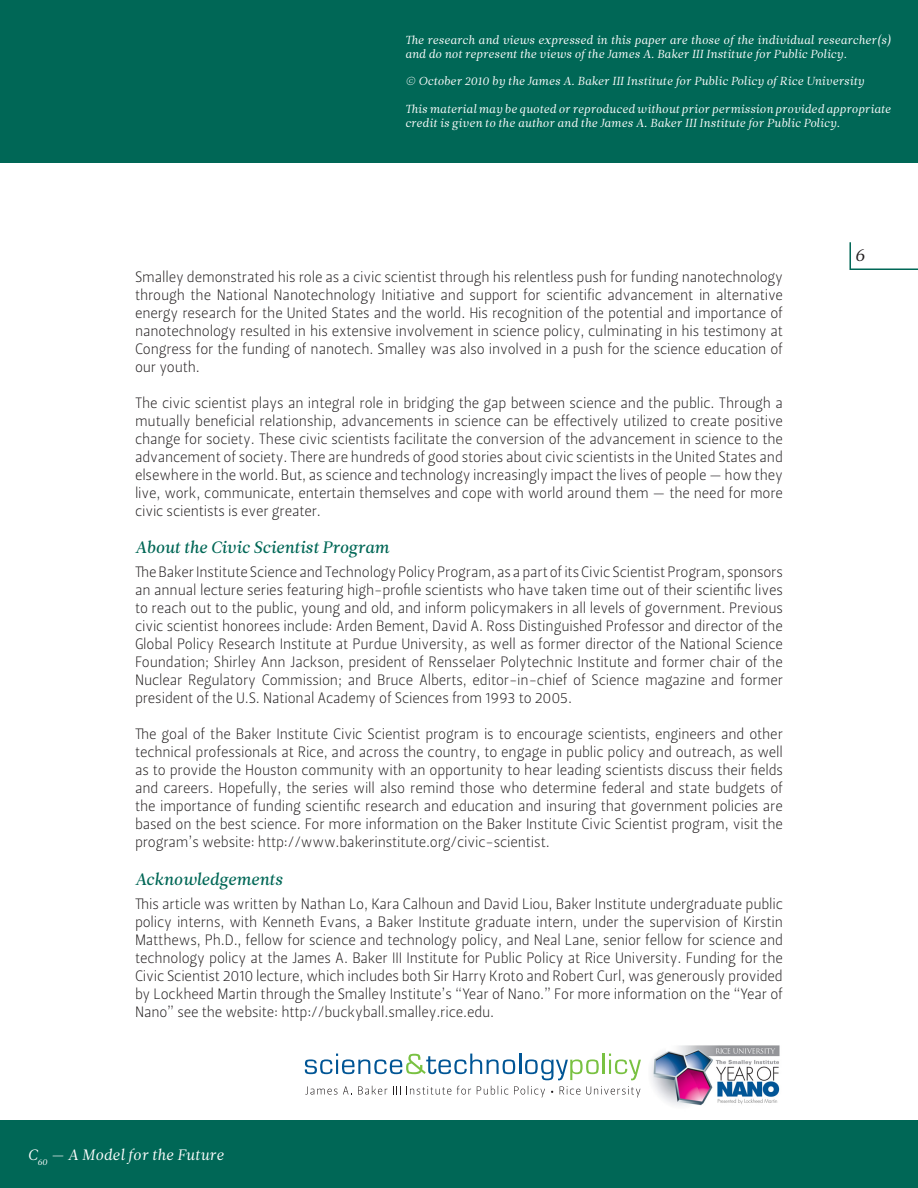
<style>
.page{position:relative;width:918px;height:1188px;background:#fff}
.page>*{position:absolute;margin:0;border:0;box-sizing:border-box;transform-origin:0 0}
.t1{font:18px "Leitura News Italic 1";color:#231f20}
.t2{font:16.5px "Leitura News Italic 2";letter-spacing:-.01em;color:#006756}
.t3{font:15px/18px "Leitura Sans Grot 1";letter-spacing:-.01em;color:#231f20;text-align:justify}
.t4{font:15px "Leitura News Italic 1";color:#fff}
.t5{font:11.7px/14px "Leitura News Italic 1";color:#fff}
.s1{font-family:"Leitura News Italic 2"}
</style>
<div class="page">
<hr style="left:850px;top:268px;width:68px;height:2px;background:#006756">
<hr style="left:849px;top:242px;width:2px;height:28px;background:#006756">
<div style="left:0;top:0;width:918px;height:162px;background:#006756"></div>
<div style="left:0;top:1120px;width:918px;height:68px;background:#006756"></div>
<svg style="left:305px;top:1086px;width:32px;height:9px"></svg>
<svg style="left:343px;top:1086px;width:9px;height:8px"></svg>
<svg style="left:358px;top:1086px;width:29px;height:9px"></svg>
<svg style="left:393px;top:1086px;width:8px;height:8px"></svg>
<svg style="left:410px;top:1086px;width:61px;height:9px"></svg>
<svg style="left:477px;top:1086px;width:31px;height:9px"></svg>
<svg style="left:514px;top:1086px;width:31px;height:11px"></svg>
<svg style="left:560px;top:1086px;width:80px;height:11px"></svg>
<svg style="left:305px;top:1054px;width:210px;height:20px"></svg>
<hr style="left:519px;top:1054px;width:2px;height:20px;background:#005595">
<svg style="left:525px;top:1059px;width:74px;height:21px"></svg>
<hr style="left:603px;top:1054px;width:2px;height:20px;background:#79c142">
<svg style="left:609px;top:1054px;width:32px;height:26px"></svg>
<img style="left:651px;top:1045px;width:129px;height:61px">
<p class="t5" style="left:405px;top:33px;width:488px">The research and views expressed in this paper are those of the individual researcher(s) and do not represent the views of the James A. Baker III Institute for Public Policy.</p>
<p class="t5" style="left:405px;top:75px;width:461px">© October 2010 by the James A. Baker III Institute for Public Policy of Rice University</p>
<p class="t5" style="left:405px;top:103px;width:487px">This material may be quoted or reproduced without prior permission provided appropriate credit is given to the author and the James A. Baker III Institute for Public Policy.</p>
<p class="t3" style="left:135px;top:268px;width:650px">Smalley demonstrated his role as a civic scientist through his relentless push for funding nanotechnology through the National Nanotechnology Initiative and support for scientific advancement in alternative energy research for the United States and the world. His recognition of the potential and importance of nanotechnology resulted in his extensive involvement in science policy, culminating in his testimony at Congress for the funding of nanotech. Smalley was also involved in a push for the science education of our youth.</p>
<p class="t3" style="left:135px;top:394px;width:650px">The civic scientist plays an integral role in bridging the gap between science and the public. Through a mutually beneficial relationship, advancements in science can be effectively utilized to create positive change for society. These civic scientists facilitate the conversion of the advancement in science to the advancement of society. There are hundreds of good stories about civic scientists in the United States and elsewhere in the world. But, as science and technology increasingly impact the lives of people — how they live, work, communicate, entertain themselves and cope with world around them — the need for more civic scientists is ever greater.</p>
<p class="t2" style="left:135px;top:538px;width:255px">About the Civic Scientist Program</p>
<p class="t3" style="left:135px;top:563px;width:650px">The Baker Institute Science and Technology Policy Program, as a part of its Civic Scientist Program, sponsors an annual lecture series featuring high-profile scientists who have taken time out of their scientific lives to reach out to the public, young and old, and inform policymakers in all levels of government. Previous civic scientist honorees include: Arden Bement, David A. Ross Distinguished Professor and director of the Global Policy Research Institute at Purdue University, as well as former director of the National Science Foundation; Shirley Ann Jackson, president of Rensselaer Polytechnic Institute and former chair of the Nuclear Regulatory Commission; and Bruce Alberts, editor-in-chief of Science magazine and former president of the U.S. National Academy of Sciences from 1993 to 2005.</p>
<p class="t3" style="left:135px;top:725px;width:650px">The goal of the Baker Institute Civic Scientist program is to encourage scientists, engineers and other technical professionals at Rice, and across the country, to engage in public policy and outreach, as well as to provide the Houston community with an opportunity to hear leading scientists discuss their fields and careers. Hopefully, the series will also remind those who determine federal and state budgets of the importance of funding scientific research and education and insuring that government policies are based on the best science. For more information on the Baker Institute Civic Scientist program, visit the program’s website: http://www.bakerinstitute.org/civic-scientist.</p>
<p class="t2" style="left:135px;top:870px;width:149px">Acknowledgements</p>
<p class="t3" style="left:135px;top:895px;width:650px">This article was written by Nathan Lo, Kara Calhoun and David Liou, Baker Institute undergraduate public policy interns, with Kenneth Evans, a Baker Institute graduate intern, under the supervision of Kirstin Matthews, Ph.D., fellow for science and technology policy, and Neal Lane, senior fellow for science and technology policy at the James A. Baker III Institute for Public Policy at Rice University. Funding for the Civic Scientist 2010 lecture, which includes both Sir Harry Kroto and Robert Curl, was generously provided by Lockheed Martin through the Smalley Institute’s “Year of Nano.” For more information on the “Year of Nano” see the website: http://buckyball.smalley.rice.edu.</p>
<p class="t4" style="left:28px;top:1146px;width:198px">C<sub>60</sub> <span class="s1">-</span> A Model for the Future</p>
<p class="t1" style="left:855px;top:244px;width:12px">6</p>
</div>
